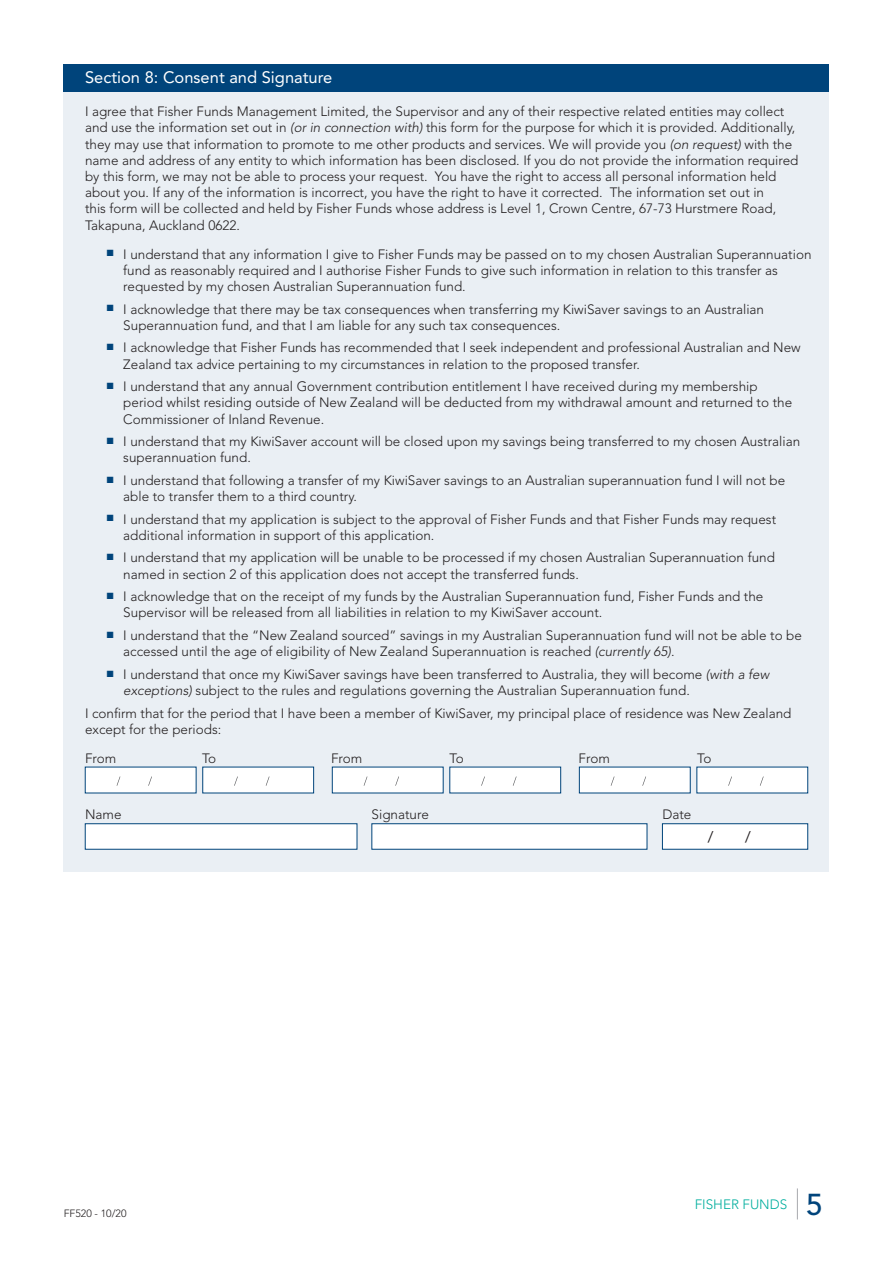
<style>
.page{position:relative;width:893px;height:1263px;background:#fff}
.page>*{position:absolute;margin:0;border:0;box-sizing:border-box;transform-origin:0 0}
.t1{font:500 30px "Avenir";color:#00447b}
.Section_Heading{font:16.5px "Avenir";color:#fff}
._2019_-_Form_body{font:15px "Lato";color:#231f20}
.Body_Text{font:300 13.5px/16.2px "Avenir";color:#231f20}
.Field_Text{font:300 13.5px "Avenir";letter-spacing:-.01em;color:#231f20}
._2019_-_Form_body-2{font:300 13.5px "Avenir";color:#231f20}
.t2{font:300 13.5px "Avenir";color:#00ae9e}
.t3{font:300 10.5px "Avenir";color:#231f20}
.s1{font-style:italic}
</style>
<div class="page">
<hr style="left:797px;top:1188px;width:1px;height:31px;background:#a8a9ad">
<div style="left:64px;top:64px;width:765px;height:808px;background:#eaeff4"></div>
<div style="left:64px;top:64px;width:765px;height:27px;background:#00447b"></div>
<svg style="left:85px;top:767px;width:111px;height:26px;background:#f1f4f7"></svg>
<svg style="left:202px;top:767px;width:112px;height:26px;background:#eff3f6"></svg>
<svg style="left:332px;top:767px;width:229px;height:26px;background:#eff3f6"></svg>
<svg style="left:579px;top:767px;width:229px;height:26px;background:#eff3f6"></svg>
<div style="left:372px;top:823px;width:275px;height:26px;background:#fff;border:1px solid #00447b"></div>
<div style="left:85px;top:823px;width:272px;height:26px;background:#fff;border:1px solid #00447b"></div>
<div style="left:662px;top:823px;width:146px;height:26px;background:#fff;border:1px solid #00447b"></div>
<p class="Section_Heading" style="left:85px;top:68px;width:249px">Section 8: Consent and Signature</p>
<p class="Body_Text" style="left:85px;top:103px;width:715px">I agree that Fisher Funds Management Limited, the Supervisor and any of their respective related entities may collect and use the information set out in <span class="s1">(or in connection with)</span> this form for the purpose for which it is provided. Additionally, they may use that information to promote to me other products and services. We will provide you <span class="s1">(on request)</span> with the name and address of any entity to which information has been disclosed. If you do not provide the information required by this form, we may not be able to process your request. You have the right to access all personal information held about you. If any of the information is incorrect, you have the right to have it corrected. The information set out in<br>this form will be collected and held by Fisher Funds whose address is Level 1, Crown Centre, 67-73 Hurstmere Road, Takapuna, Auckland 0622.</p>
<p class="Body_Text" style="left:123px;top:246px;width:690px;text-indent:-17px"><sup>■</sup> I understand that any information I give to Fisher Funds may be passed on to my chosen Australian Superannuation fund as reasonably required and I authorise Fisher Funds to give such information in relation to this transfer as requested by my chosen Australian Superannuation fund.</p>
<p class="Body_Text" style="left:123px;top:301px;width:642px;text-indent:-17px"><sup>■</sup> I acknowledge that there may be tax consequences when transferring my KiwiSaver savings to an Australian<br>Superannuation fund, and that I am liable for any such tax consequences.</p>
<p class="Body_Text" style="left:123px;top:340px;width:679px;text-indent:-17px"><sup>■</sup> I acknowledge that Fisher Funds has recommended that I seek independent and professional Australian and New<br>Zealand tax advice pertaining to my circumstances in relation to the proposed transfer.</p>
<p class="Body_Text" style="left:123px;top:378px;width:670px;text-indent:-17px"><sup>■</sup> I understand that any annual Government contribution entitlement I have received during my membership period whilst residing outside of New Zealand will be deducted from my withdrawal amount and returned to the<br>Commissioner of Inland Revenue.</p>
<p class="Body_Text" style="left:123px;top:433px;width:678px;text-indent:-17px"><sup>■</sup> I understand that my KiwiSaver account will be closed upon my savings being transferred to my chosen Australian superannuation fund.</p>
<p class="Body_Text" style="left:123px;top:472px;width:663px;text-indent:-17px"><sup>■</sup> I understand that following a transfer of my KiwiSaver savings to an Australian superannuation fund I will not be able to transfer them to a third country.</p>
<p class="Body_Text" style="left:123px;top:511px;width:654px;text-indent:-17px"><sup>■</sup> I understand that my application is subject to the approval of Fisher Funds and that Fisher Funds may request additional information in support of this application.</p>
<p class="Body_Text" style="left:123px;top:550px;width:653px;text-indent:-17px"><sup>■</sup> I understand that my application will be unable to be processed if my chosen Australian Superannuation fund named in section 2 of this application does not accept the transferred funds.</p>
<p class="Body_Text" style="left:123px;top:588px;width:642px;text-indent:-17px"><sup>■</sup> I acknowledge that on the receipt of my funds by the Australian Superannuation fund, Fisher Funds and the<br>Supervisor will be released from all liabilities in relation to my KiwiSaver account.</p>
<p class="Body_Text" style="left:123px;top:627px;width:680px;text-indent:-17px"><sup>■</sup> I understand that the “New Zealand sourced” savings in my Australian Superannuation fund will not be able to be accessed until the age of eligibility of New Zealand Superannuation is reached <span class="s1">(currently 65)</span>.</p>
<p class="Body_Text" style="left:123px;top:666px;width:647px;text-indent:-17px"><sup>■</sup> I understand that once my KiwiSaver savings have been transferred to Australia, they will become <span class="s1">(with a few exceptions)</span> subject to the rules and regulations governing the Australian Superannuation fund.</p>
<p class="Body_Text" style="left:85px;top:705px;width:708px">I confirm that for the period that I have been a member of KiwiSaver, my principal place of residence was New Zealand except for the periods:</p>
<p class="Field_Text" style="left:85px;top:750px;width:33px">From</p>
<p class="Field_Text" style="left:202px;top:750px;width:16px">To</p>
<p class="Field_Text" style="left:331px;top:750px;width:33px">From</p>
<p class="Field_Text" style="left:450px;top:750px;width:16px">To</p>
<p class="Field_Text" style="left:579px;top:750px;width:33px">From</p>
<p class="Field_Text" style="left:697px;top:750px;width:16px">To</p>
<p class="_2019_-_Form_body-2" style="left:85px;top:806px;width:38px">Name</p>
<p class="_2019_-_Form_body-2" style="left:372px;top:806px;width:59px">Signature</p>
<p class="_2019_-_Form_body-2" style="left:662px;top:806px;width:31px">Date</p>
<p class="_2019_-_Form_body" style="left:708px;top:828px;width:7px">/</p>
<p class="_2019_-_Form_body" style="left:745px;top:828px;width:7px">/</p>
<p class="t3" style="left:64px;top:1207px;width:64px">FF520 - 10/20</p>
<p class="t2" style="left:695px;top:1196px;width:94px">FISHER FUNDS</p>
<h1 class="t1" style="left:806px;top:1187px;width:18px">5</h1>
</div>
